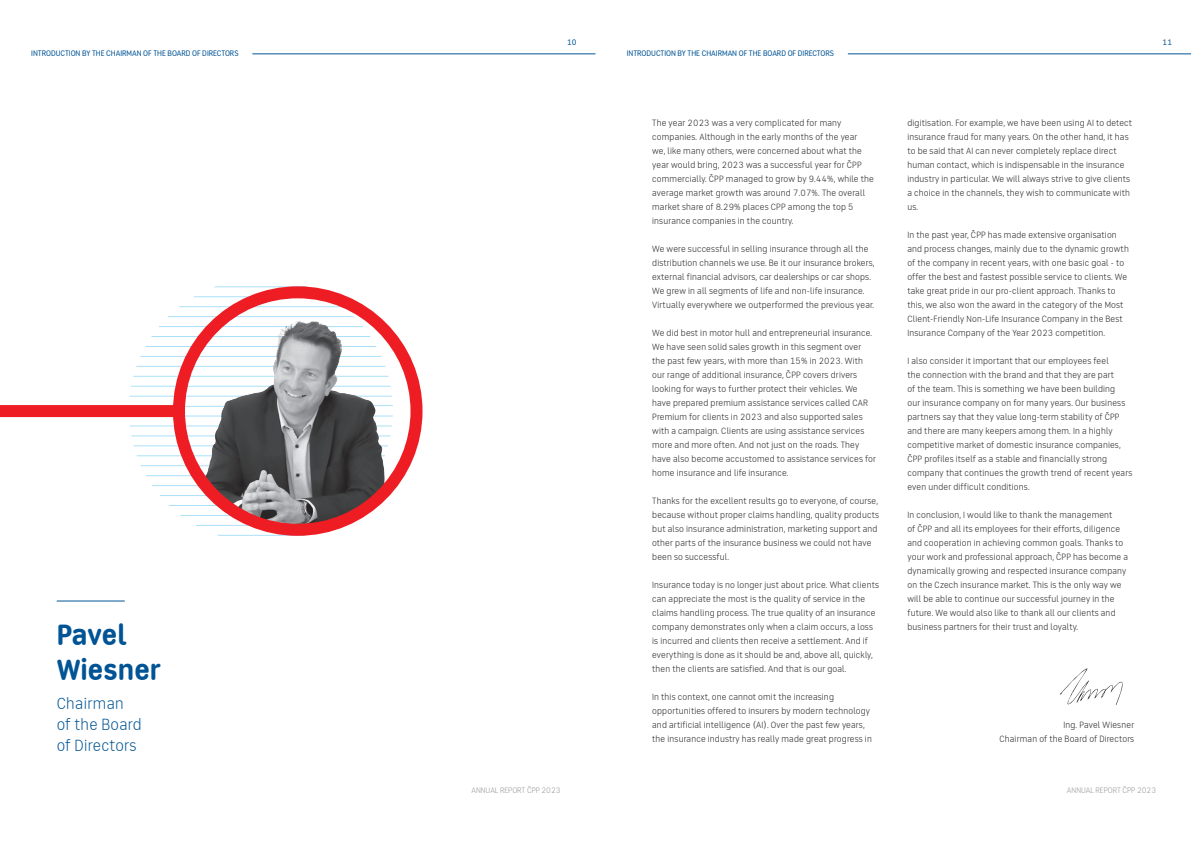
<style>
.page{position:relative;width:1191px;height:842px;background:#fff}
.page>*{position:absolute;margin:0;border:0;box-sizing:border-box;transform-origin:0 0}
.Text_zakladni_9_bodu{font:700 29px "CPP Sans";color:#005495}
.Text_zakladni_9_bodu-2{font:300 16px/21px "CPP Sans";letter-spacing:.02em;color:#005495}
.Text_zakladni_9_bodu-3{font:300 9px/14px "CPP Sans";letter-spacing:.02em;color:#231f20}
.t1{font:8px "CPP Sans";color:#005495}
.t2{font:300 8px "CPP Sans";color:#939598}
</style>
<div class="page">
<svg style="left:130px;top:425px;width:44px;height:1px"></svg>
<svg style="left:169px;top:505px;width:56px;height:1px"></svg>
<svg style="left:152px;top:485px;width:53px;height:1px"></svg>
<svg style="left:141px;top:465px;width:51px;height:1px"></svg>
<svg style="left:133px;top:445px;width:45px;height:1px"></svg>
<svg style="left:180px;top:515px;width:61px;height:1px"></svg>
<svg style="left:159px;top:495px;width:55px;height:1px"></svg>
<svg style="left:146px;top:475px;width:52px;height:1px"></svg>
<svg style="left:137px;top:455px;width:50px;height:1px"></svg>
<svg style="left:131px;top:435px;width:44px;height:1px"></svg>
<svg style="left:195px;top:525px;width:53px;height:1px"></svg>
<svg style="left:217px;top:535px;width:69px;height:1px"></svg>
<svg style="left:159px;top:326px;width:55px;height:1px"></svg>
<svg style="left:179px;top:306px;width:62px;height:1px"></svg>
<svg style="left:214px;top:286px;width:72px;height:1px"></svg>
<svg style="left:168px;top:316px;width:57px;height:1px"></svg>
<svg style="left:194px;top:296px;width:54px;height:1px"></svg>
<svg style="left:136px;top:366px;width:51px;height:1px"></svg>
<svg style="left:145px;top:346px;width:53px;height:1px"></svg>
<svg style="left:140px;top:356px;width:52px;height:1px"></svg>
<svg style="left:151px;top:336px;width:54px;height:1px"></svg>
<svg style="left:131px;top:386px;width:44px;height:1px"></svg>
<svg style="left:129px;top:396px;width:45px;height:1px"></svg>
<svg style="left:133px;top:376px;width:45px;height:1px"></svg>
<img style="left:179px;top:292px;width:237px;height:238px;border-radius:119px">
<div style="left:173px;top:286px;width:249px;height:250px;border:12px solid #ee1d23;border-radius:50%"></div>
<div style="left:0;top:405px;width:179px;height:12px;background:#ee1d23"></div>
<hr style="left:848px;top:54px;width:343px;height:1px;background:#005495">
<hr style="left:252px;top:54px;width:343px;height:1px;background:#005495">
<svg style="left:1060px;top:668px;width:63px;height:37px"></svg>
<hr style="left:57px;top:601px;width:68px;height:1px;background:#005495">
<p class="t1" style="left:567px;top:37px;width:11px">10</p>
<p class="t1" style="left:31px;top:49px;width:209px">INTRODUCTION BY THE CHAIRMAN OF THE BOARD OF DIRECTORS</p>
<p class="t1" style="left:626px;top:49px;width:209px">INTRODUCTION BY THE CHAIRMAN OF THE BOARD OF DIRECTORS</p>
<p class="Text_zakladni_9_bodu" style="left:57px;top:618px;width:71px">Pavel</p>
<p class="Text_zakladni_9_bodu" style="left:57px;top:652px;width:106px">Wiesner</p>
<p class="Text_zakladni_9_bodu-2" style="left:57px;top:693px;width:86px">Chairman of the Board of Directors</p>
<p class="Text_zakladni_9_bodu-3" style="left:652px;top:116px;width:223px">The year 2023 was a very complicated for many companies. Although in the early months of the year<br>we, like many others, were concerned about what the year would bring, 2023 was a successful year for ČPP commercially. ČPP managed to grow by 9.44%, while the average market growth was around 7.07%. The overall market share of 8.29% places CPP among the top 5 insurance companies in the country.</p>
<p class="Text_zakladni_9_bodu-3" style="left:652px;top:242px;width:224px">We were successful in selling insurance through all the distribution channels we use. Be it our insurance brokers, external financial advisors, car dealerships or car shops.<br>We grew in all segments of life and non-life insurance.<br>Virtually everywhere we outperformed the previous year.</p>
<p class="Text_zakladni_9_bodu-3" style="left:652px;top:326px;width:222px">We did best in motor hull and entrepreneurial insurance.</p>
<p class="Text_zakladni_9_bodu-3" style="left:652px;top:340px;width:225px">We have seen solid sales growth in this segment over the past few years, with more than 15% in 2023. With our range of additional insurance, ČPP covers drivers looking for ways to further protect their vehicles. We have prepared premium assistance services called CAR Premium for clients in 2023 and also supported sales with a campaign. Clients are using assistance services more and more often. And not just on the roads. They have also become accustomed to assistance services for home insurance and life insurance.</p>
<p class="Text_zakladni_9_bodu-3" style="left:652px;top:494px;width:228px">Thanks for the excellent results go to everyone, of course, because without proper claims handling, quality products but also insurance administration, marketing support and other parts of the insurance business we could not have been so successful.</p>
<p class="Text_zakladni_9_bodu-3" style="left:652px;top:578px;width:228px">Insurance today is no longer just about price. What clients can appreciate the most is the quality of service in the claims handling process. The true quality of an insurance company demonstrates only when a claim occurs, a loss is incurred and clients then receive a settlement. And if everything is done as it should be and, above all, quickly, then the clients are satisfied. And that is our goal.</p>
<p class="Text_zakladni_9_bodu-3" style="left:652px;top:690px;width:221px">In this context, one cannot omit the increasing opportunities offered to insurers by modern technology and artificial intelligence (AI). Over the past few years, the insurance industry has really made great progress in</p>
<p class="Text_zakladni_9_bodu-3" style="left:907px;top:116px;width:226px">digitisation. For example, we have been using AI to detect insurance fraud for many years. On the other hand, it has to be said that AI can never completely replace direct human contact, which is indispensable in the insurance industry in particular. We will always strive to give clients a choice in the channels, they wish to communicate with us.</p>
<p class="Text_zakladni_9_bodu-3" style="left:907px;top:228px;width:223px">In the past year, ČPP has made extensive organisation and process changes, mainly due to the dynamic growth of the company in recent years, with one basic goal - to offer the best and fastest possible service to clients. We take great pride in our pro-client approach. Thanks to this, we also won the award in the category of the Most Client-Friendly Non-Life Insurance Company in the Best Insurance Company of the Year 2023 competition.</p>
<p class="Text_zakladni_9_bodu-3" style="left:907px;top:354px;width:226px">I also consider it important that our employees feel<br>the connection with the brand and that they are part<br>of the team. This is something we have been building<br>our insurance company on for many years. Our business partners say that they value long-term stability of ČPP and there are many keepers among them. In a highly competitive market of domestic insurance companies, ČPP profiles itself as a stable and financially strong company that continues the growth trend of recent years even under difficult conditions.</p>
<p class="Text_zakladni_9_bodu-3" style="left:907px;top:508px;width:222px">In conclusion, I would like to thank the management<br>of ČPP and all its employees for their efforts, diligence and cooperation in achieving common goals. Thanks to your work and professional approach, ČPP has become a dynamically growing and respected insurance company on the Czech insurance market. This is the only way we will be able to continue our successful journey in the future. We would also like to thank all our clients and business partners for their trust and loyalty.</p>
<p class="Text_zakladni_9_bodu-3" style="left:1063px;top:718px;width:72px">Ing. Pavel Wiesner</p>
<p class="Text_zakladni_9_bodu-3" style="left:999px;top:732px;width:136px">Chairman of the Board of Directors</p>
<p class="t1" style="left:1162px;top:37px;width:11px">11</p>
<p class="t2" style="left:471px;top:785px;width:91px">ANNUAL REPORT ČPP 2023</p>
<p class="t2" style="left:1067px;top:785px;width:91px">ANNUAL REPORT ČPP 2023</p>
</div>
